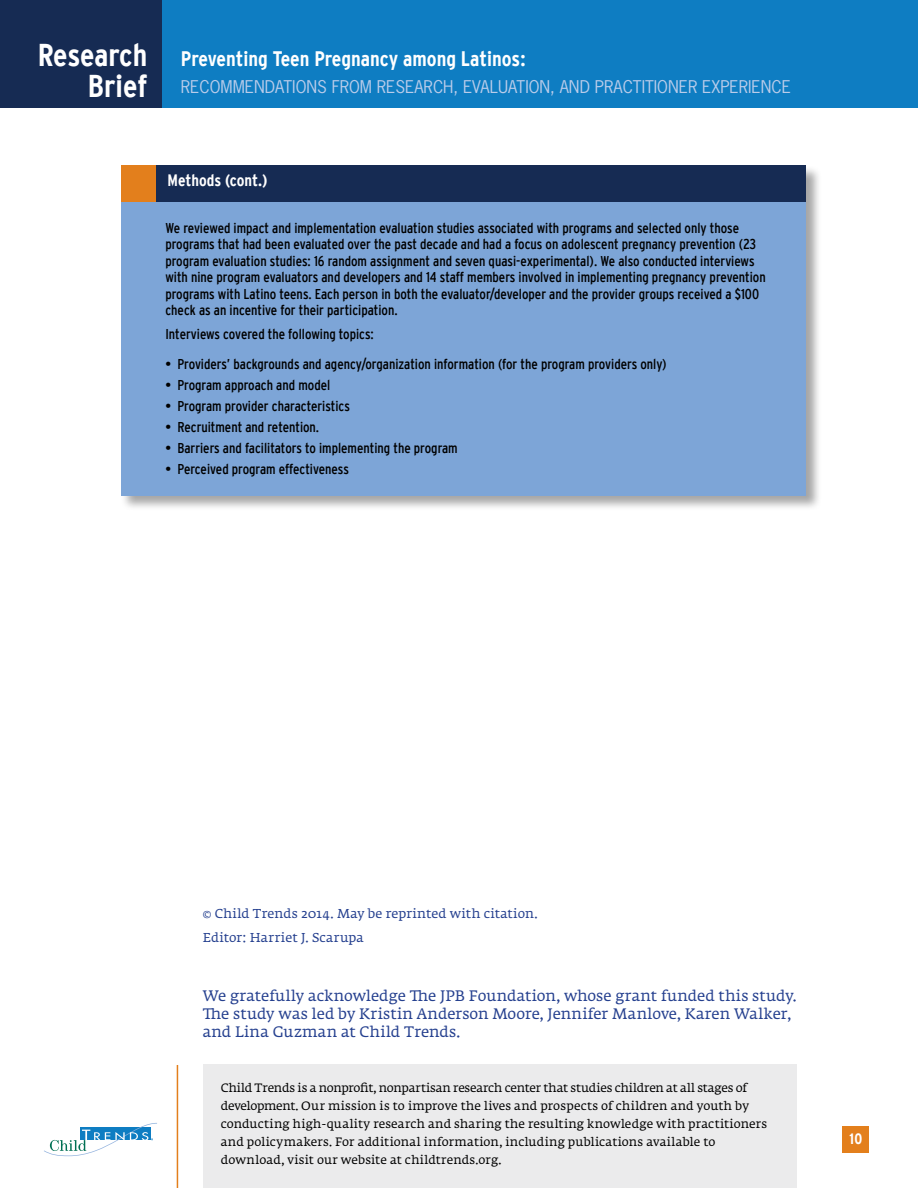
<style>
.page{position:relative;width:918px;height:1188px;background:#fff}
.page>*{position:absolute;margin:0;border:0;box-sizing:border-box;transform-origin:0 0}
.t1{font:700 condensed 31.5px/31.5px "Interstate";letter-spacing:-.005em;color:#fff;text-align:right}
.t2{font:700 condensed 21px "Interstate";color:#fff}
.t3{font:16.5px "News Gothic Std";color:#baccea}
.t4{font:700 condensed 16.5px "Interstate";color:#fff}
.t5{font:15px/18px "Fedra Serif A Std";letter-spacing:.01em;color:#25408f}
.t6{font:700 condensed 15px "Interstate";color:#fff}
.t7{font:condensed 14.25px/16.5px "Interstate";color:#000}
.t8{font:12.75px/24px "Fedra Serif A Std";letter-spacing:.015em;color:#25408f}
.t9{font:12px/18px "Fedra Serif A Std";letter-spacing:.01em;color:#000}
</style>
<div class="page">
<div style="left:0;top:0;width:918px;height:108px;background:#0e7dc2"></div>
<svg style="left:44px;top:1123px;width:113px;height:33px"></svg>
<div style="left:842px;top:1126px;width:27px;height:27px;background:#e37f1c"></div>
<div style="left:0;top:0;width:162px;height:108px;background:#162b53"></div>
<div style="left:120px;top:166px;width:702px;height:345px;background:#000;opacity:.35"></div>
<div style="left:121px;top:166px;width:685px;height:329px;background:#7da5d7"></div>
<div style="left:154px;top:165px;width:652px;height:37px;background:#162b53"></div>
<div style="left:121px;top:165px;width:34px;height:37px;background:#e37f1c"></div>
<div style="left:203px;top:1065px;width:594px;height:123px;background:#ebebec"></div>
<hr style="left:177px;top:1065px;width:1px;height:123px;background:#e37f1c">
<h1 class="t1" style="left:38px;top:39px;width:111px">Research<br>Brief</h1>
<h2 class="t2" style="left:181px;top:47px;width:346px">Preventing Teen Pregnancy among Latinos:</h2>
<p class="t3" style="left:181px;top:76px;width:612px">RECOMMENDATIONS FROM RESEARCH, EVALUATION, AND PRACTITIONER EXPERIENCE</p>
<p class="t4" style="left:168px;top:171px;width:101px">Methods (cont.)</p>
<p class="t7" style="left:165px;top:219px;width:602px">We reviewed impact and implementation evaluation studies associated with programs and selected only those programs that had been evaluated over the past decade and had a focus on adolescent pregnancy prevention (23 program evaluation studies: 16 random assignment and seven quasi-experimental). We also conducted interviews with nine program evaluators and developers and 14 staff members involved in implementing pregnancy prevention programs with Latino teens. Each person in both the evaluator/developer and the provider groups received a $100 check as an incentive for their participation.</p>
<p class="t7" style="left:165px;top:326px;width:210px">Interviews covered the following topics:</p>
<p class="t7" style="left:165px;top:356px;width:503px">• Providers’ backgrounds and agency/organization information (for the program providers only)</p>
<p class="t7" style="left:165px;top:377px;width:166px">• Program approach and model</p>
<p class="t7" style="left:165px;top:398px;width:186px">• Program provider characteristics</p>
<p class="t7" style="left:165px;top:419px;width:155px">• Recruitment and retention.</p>
<p class="t7" style="left:165px;top:440px;width:294px">• Barriers and facilitators to implementing the program</p>
<p class="t7" style="left:165px;top:461px;width:185px">• Perceived program effectiveness</p>
<p class="t8" style="left:203px;top:903px;width:336px">© Child Trends 2014. May be reprinted with citation.<br>Editor: Harriet J. Scarupa</p>
<p class="t5" style="left:203px;top:988px;width:595px">We gratefully acknowledge The JPB Foundation, whose grant funded this study.<br>The study was led by Kristin Anderson Moore, Jennifer Manlove, Karen Walker, and Lina Guzman at Child Trends.</p>
<p class="t9" style="left:221px;top:1080px;width:548px">Child Trends is a nonprofit, nonpartisan research center that studies children at all stages of development. Our mission is to improve the lives and prospects of children and youth by conducting high-quality research and sharing the resulting knowledge with practitioners and policymakers. For additional information, including publications available to download, visit our website at childtrends.org.</p>
<p class="t6" style="left:850px;top:1131px;width:14px">10</p>
</div>
